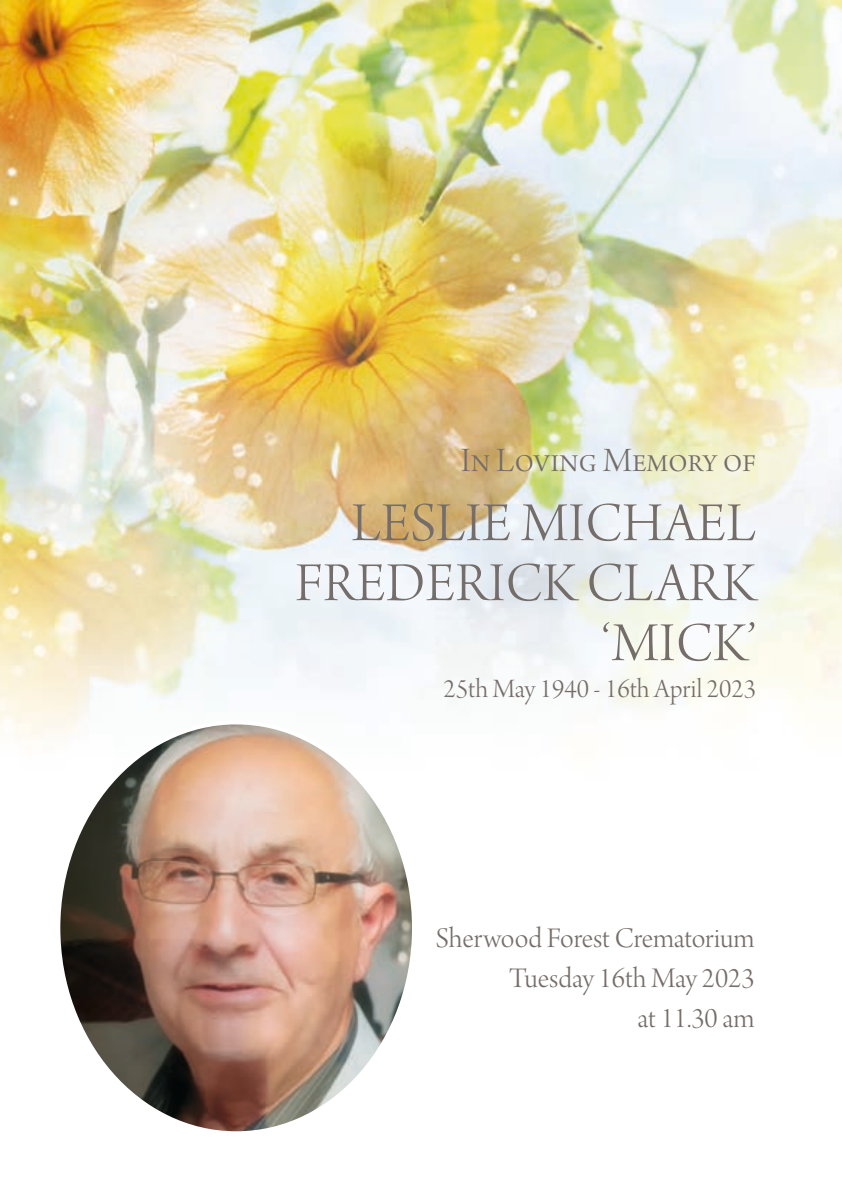
<style>
.page{position:relative;width:842px;height:1191px;background:#fff}
.page>*{position:absolute;margin:0;border:0;box-sizing:border-box;transform-origin:0 0}
.t1{font:58px/60px "Arno Pro Light Display";letter-spacing:.01em;color:#756d69;text-align:right}
.t2{font:36px "Arno Pro Light Display";color:#756d69}
.t3{font:30px/40px "Arno Pro Light Display";color:#756d69;text-align:right}
.t4{font:28px "Arno Pro Light Display";color:#756d69}
</style>
<div class="page">
<img style="left:0;top:0;width:842px;height:740px">
<img style="left:58px;top:722px;width:356px;height:408px">
<p class="t2" style="left:461px;top:440px;width:297px">In Loving Memory of</p>
<h1 class="t1" style="left:295px;top:497px;width:462px">LESLIE MICHAEL<br>FREDERICK CLARK ‘MICK’</h1>
<p class="t4" style="left:444px;top:673px;width:314px">25th May 1940 - 16th April 2023</p>
<p class="t3" style="left:436px;top:920px;width:320px">Sherwood Forest Crematorium<br>Tuesday 16th May 2023<br>at 11.30 am</p>
</div>
